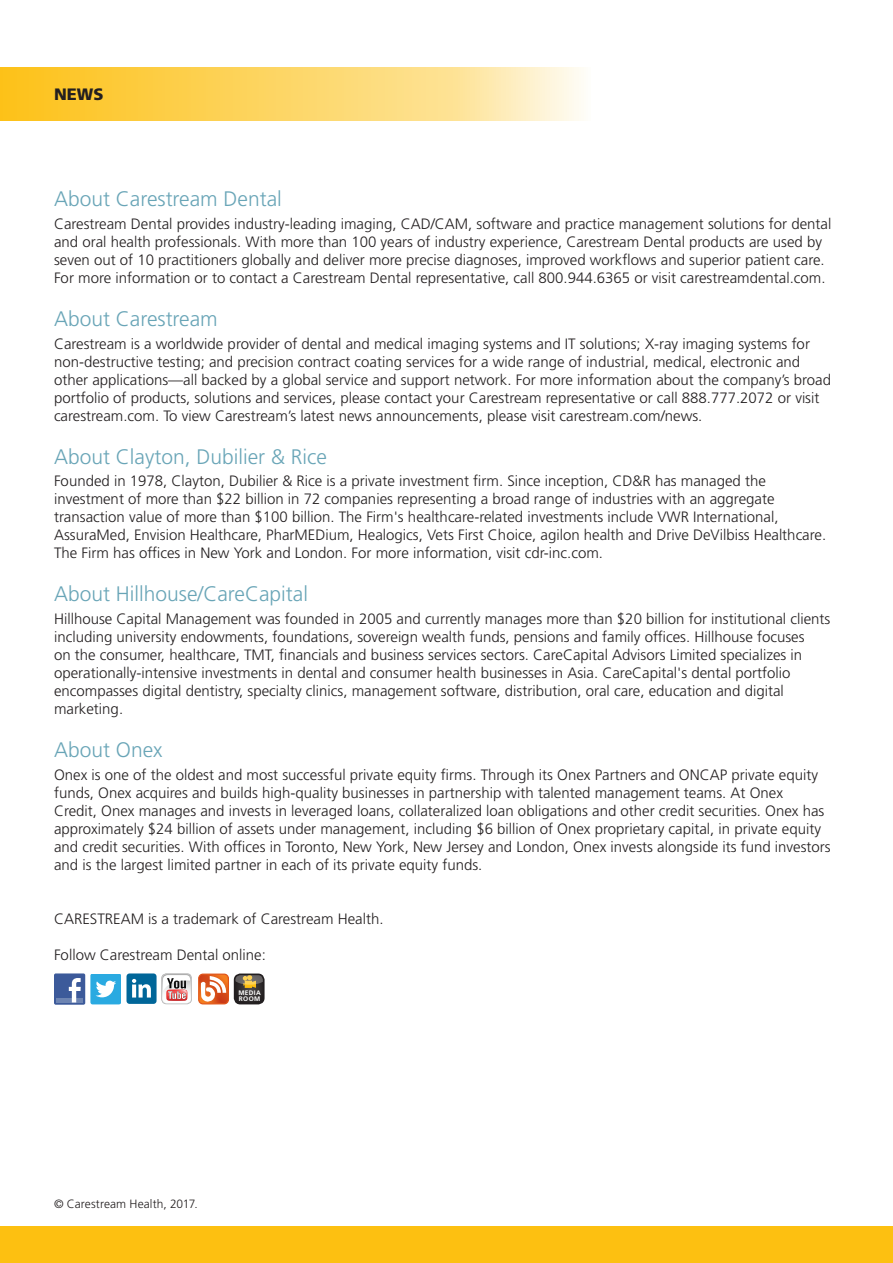
<style>
.page{position:relative;width:893px;height:1263px;background:#fff}
.page>*{position:absolute;margin:0;border:0;box-sizing:border-box;transform-origin:0 0}
.Subhead{font:300 21px "Frutiger LT Std";color:#69a5b7}
.t1{font:900 16.5px "Frutiger LT Std";color:#231f20}
.Body_Copy{font:300 15px/18px "Frutiger LT Std";color:#231f20}
.t2{font:300 12px "Frutiger LT Std";letter-spacing:.005em;color:#231f20}
.t3{font:700 6.6px/6.1px "Frutiger LT Std";letter-spacing:.05em;color:#fff}
</style>
<div class="page">
<svg style="left:0;top:67px;width:581px;height:54px"></svg>
<div style="left:0;top:1227px;width:893px;height:36px;background:#fdc011"></div>
<div style="left:54px;top:973px;width:31px;height:31px;background:#3c5a9a;border-radius:2px"></div>
<hr style="left:56px;top:998px;width:27px;height:4px;background:#6d84b2">
<svg style="left:69px;top:978px;width:12px;height:24px"></svg>
<svg style="left:90px;top:974px;width:31px;height:30px"></svg>
<div style="left:126px;top:973px;width:31px;height:31px;background:#069;border-radius:3px"></div>
<svg style="left:132px;top:979px;width:19px;height:18px"></svg>
<svg style="left:161px;top:973px;width:31px;height:31px"></svg>
<svg style="left:198px;top:973px;width:31px;height:31px"></svg>
<svg style="left:235px;top:976px;width:27px;height:27px"></svg>
<div style="left:234px;top:973px;width:31px;height:31px;border:2px solid #231f20;border-radius:6px"></div>
<p class="t1" style="left:54px;top:85px;width:51px">NEWS</p>
<p class="Subhead" style="left:54px;top:187px;width:229px">About Carestream Dental</p>
<p class="Body_Copy" style="left:54px;top:215px;width:779px">Carestream Dental provides industry-leading imaging, CAD/CAM, software and practice management solutions for dental and oral health professionals. With more than 100 years of industry experience, Carestream Dental products are used by seven out of 10 practitioners globally and deliver more precise diagnoses, improved workflows and superior patient care.<br>For more information or to contact a Carestream Dental representative, call 800.944.6365 or visit carestreamdental.com.</p>
<p class="Subhead" style="left:54px;top:307px;width:165px">About Carestream</p>
<p class="Body_Copy" style="left:54px;top:335px;width:779px">Carestream is a worldwide provider of dental and medical imaging systems and IT solutions; X-ray imaging systems for non-destructive testing; and precision contract coating services for a wide range of industrial, medical, electronic and other applications—all backed by a global service and support network. For more information about the company’s broad portfolio of products, solutions and services, please contact your Carestream representative or call 888.777.2072 or visit carestream.com. To view Carestream’s latest news announcements, please visit carestream.com/news.</p>
<p class="Subhead" style="left:54px;top:445px;width:275px">About Clayton, Dubilier &amp; Rice</p>
<p class="Body_Copy" style="left:54px;top:472px;width:774px">Founded in 1978, Clayton, Dubilier &amp; Rice is a private investment firm. Since inception, CD&amp;R has managed the investment of more than $22 billion in 72 companies representing a broad range of industries with an aggregate transaction value of more than $100 billion. The Firm's healthcare-related investments include VWR International, AssuraMed, Envision Healthcare, PharMEDium, Healogics, Vets First Choice, agilon health and Drive DeVilbiss Healthcare.<br>The Firm has offices in New York and London. For more information, visit cdr-inc.com.</p>
<p class="Subhead" style="left:54px;top:582px;width:256px">About Hillhouse/CareCapital</p>
<p class="Body_Copy" style="left:54px;top:610px;width:778px">Hillhouse Capital Management was founded in 2005 and currently manages more than $20 billion for institutional clients including university endowments, foundations, sovereign wealth funds, pensions and family offices. Hillhouse focuses<br>on the consumer, healthcare, TMT, financials and business services sectors. CareCapital Advisors Limited specializes in operationally-intensive investments in dental and consumer health businesses in Asia. CareCapital's dental portfolio encompasses digital dentistry, specialty clinics, management software, distribution, oral care, education and digital marketing.</p>
<p class="Subhead" style="left:54px;top:738px;width:110px">About Onex</p>
<p class="Body_Copy" style="left:54px;top:766px;width:778px">Onex is one of the oldest and most successful private equity firms. Through its Onex Partners and ONCAP private equity funds, Onex acquires and builds high-quality businesses in partnership with talented management teams. At Onex<br>Credit, Onex manages and invests in leveraged loans, collateralized loan obligations and other credit securities. Onex has approximately $24 billion of assets under management, including $6 billion of Onex proprietary capital, in private equity and credit securities. With offices in Toronto, New York, New Jersey and London, Onex invests alongside its fund investors and is the largest limited partner in each of its private equity funds.</p>
<p class="Body_Copy" style="left:54px;top:910px;width:331px">CARESTREAM is a trademark of Carestream Health.</p>
<p class="Body_Copy" style="left:54px;top:946px;width:213px">Follow Carestream Dental online:</p>
<p class="t3" style="left:238px;top:989px;width:24px">MEDIA<br>ROOM</p>
<p class="t2" style="left:54px;top:1197px;width:145px">© Carestream Health, 2017.</p>
</div>
